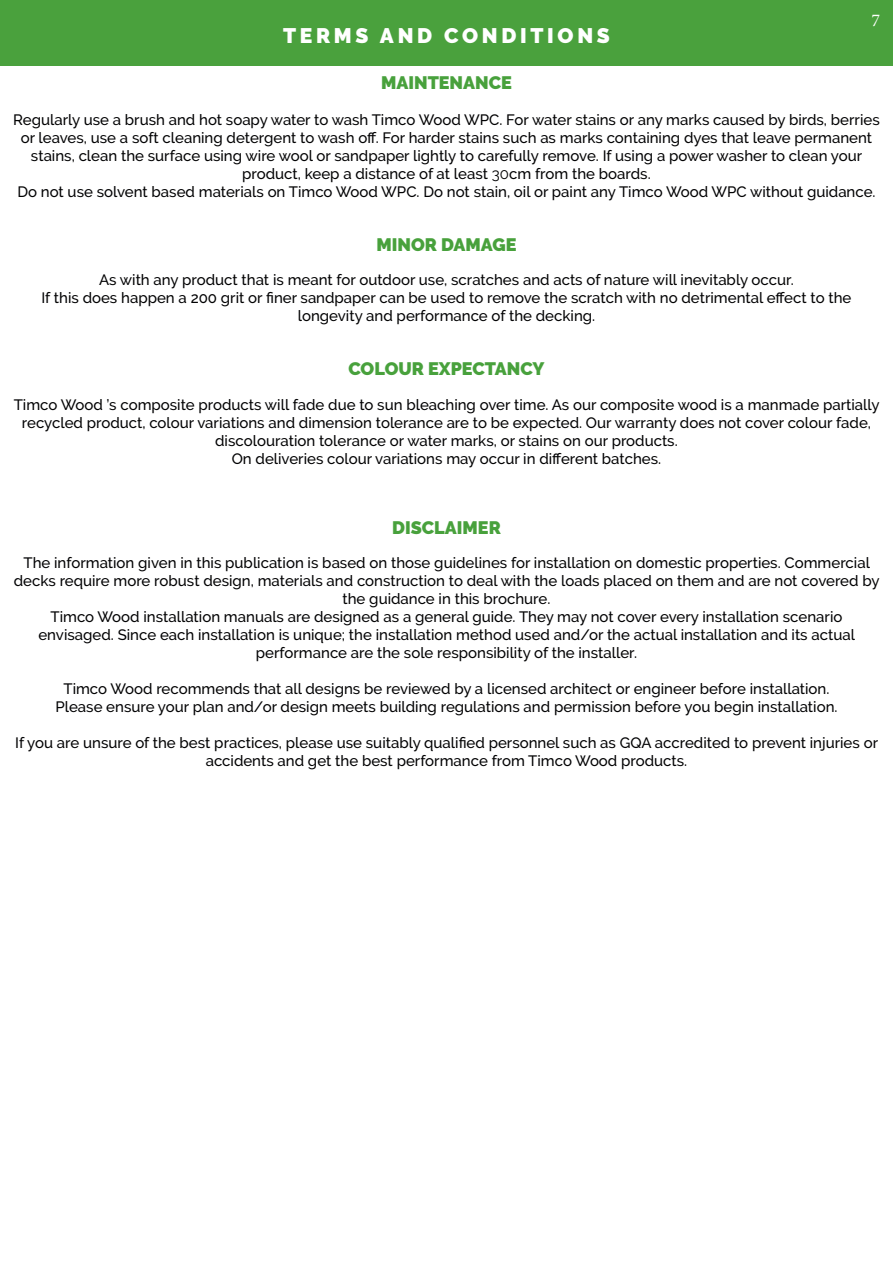
<style>
.page{position:relative;width:893px;height:1263px;background:#fff}
.page>*{position:absolute;margin:0;border:0;box-sizing:border-box;transform-origin:0 0}
.t1{font:900 21px "Raleway";letter-spacing:.175em;color:#fff}
.t2{font:900 18px "Raleway";color:#48a13c}
.t3{font:18px "Minion Pro";color:#fff}
.t4{font:500 15px/18px "Raleway";color:#020203;text-align:center}
.s1{font-weight:400}
</style>
<div class="page">
<div style="left:0;top:0;width:893px;height:66px;background:#4aa13d"></div>
<h1 class="t1" style="left:283px;top:23px;width:328px">TERMS AND CONDITIONS</h1>
<p class="t3" style="left:872px;top:8px;width:10px">7</p>
<p class="t2" style="left:381px;top:72px;width:132px">MAINTENANCE</p>
<p class="t4" style="left:13px;top:111px;width:868px">Regularly use a brush and hot soapy water to wash Timco Wood WPC. For water stains or any marks caused by birds, berries or leaves, use a soft cleaning detergent to wash off. For harder stains such as marks containing dyes that leave permanent stains, clean the surface using wire wool or sandpaper lightly to carefully remove. If using a power washer to clean your product, keep a distance of at least <span class="s1">30</span>cm from the boards.<br>Do not use solvent based materials on Timco Wood WPC. Do not stain, oil or paint any Timco Wood WPC without guidance.</p>
<p class="t2" style="left:377px;top:234px;width:141px">MINOR DAMAGE</p>
<p class="t4" style="left:42px;top:271px;width:811px">As with any product that is meant for outdoor use, scratches and acts of nature will inevitably occur.<br>If this does happen a 200 grit or finer sandpaper can be used to remove the scratch with no detrimental effect to the longevity and performance of the decking.</p>
<p class="t2" style="left:348px;top:359px;width:198px">COLOUR EXPECTANCY</p>
<p class="t4" style="left:14px;top:395px;width:867px">Timco Wood ’s composite products will fade due to sun bleaching over time. As our composite wood is a manmade partially recycled product, colour variations and dimension tolerance are to be expected. Our warranty does not cover colour fade, discolouration tolerance or water marks, or stains on our products.<br>On deliveries colour variations may occur in different batches.</p>
<p class="t2" style="left:392px;top:517px;width:110px">DISCLAIMER</p>
<p class="t4" style="left:14px;top:554px;width:867px">The information given in this publication is based on those guidelines for installation on domestic properties. Commercial decks require more robust design, materials and construction to deal with the loads placed on them and are not covered by the guidance in this brochure.<br>Timco Wood installation manuals are designed as a general guide. They may not cover every installation scenario envisaged. Since each installation is unique; the installation method used and/or the actual installation and its actual performance are the sole responsibility of the installer.</p>
<p class="t4" style="left:55px;top:680px;width:784px">Timco Wood recommends that all designs be reviewed by a licensed architect or engineer before installation.<br>Please ensure your plan and/or design meets building regulations and permission before you begin installation.</p>
<p class="t4" style="left:15px;top:734px;width:864px">If you are unsure of the best practices, please use suitably qualified personnel such as GQA accredited to prevent injuries or accidents and get the best performance from Timco Wood products.</p>
</div>
